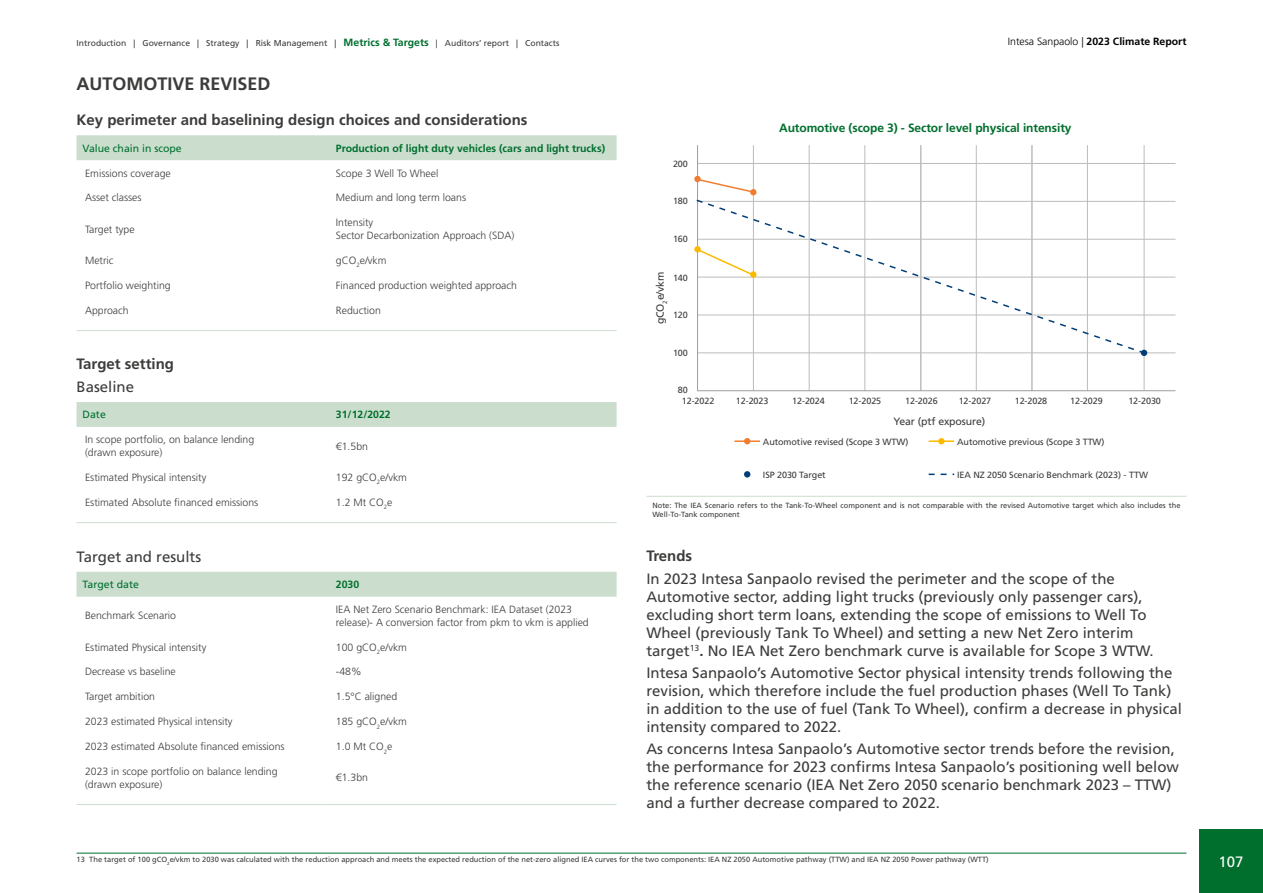
<style>
.page{position:relative;width:1263px;height:893px;background:#fff}
.page>*{position:absolute;margin:0;border:0;box-sizing:border-box;transform-origin:0 0}
.t1{font:700 18px "Frutiger LT Std";color:#3c3c3b}
.t2{font:15px/18px "Frutiger LT Std";color:#3c3c3b}
.t3{font:700 15px "Frutiger LT Std";color:#3c3c3b}
.t4{font:15px "Frutiger LT Std";color:#fff}
.t5{font:700 12px "Frutiger LT Std";letter-spacing:-.01em;color:#006f2e}
.t6{font:300 10.5px/12.6px "Frutiger LT Std";color:#3c3c3b}
.t7{font:700 10.5px "Frutiger LT Std";color:#006f2e}
.t8{font:700 10.5px "Frutiger LT Std";color:#000}
.t9{font:10.5px "Frutiger LT Std";color:#006f2e}
.t10{font:10.5px "Frutiger LT Std";letter-spacing:-.01em;color:#3c3c3b}
.t11{font:9px "Frutiger LT Std";letter-spacing:-.01em;color:#3c3c3b}
.t12{font:8.55px "Frutiger LT Std";color:#3c3c3b}
.t13{font:7.5px/9px "Frutiger LT Std";color:#3c3c3b}
.s1{font-weight:700;font-size:10.5px;color:#006f2e}
.s2{font-weight:300}
.s3{font-weight:700}
</style>
<div class="page">
<hr style="left:77px;top:853px;width:1109px;height:1px;background:#006f2e">
<div style="left:77px;top:135px;width:540px;height:25px;background:#cbdece"></div>
<hr style="left:77px;top:330px;width:250px;height:1px;background:#cbdece">
<hr style="left:327px;top:330px;width:290px;height:1px;background:#cbdece">
<div style="left:77px;top:402px;width:540px;height:25px;background:#cbdece"></div>
<hr style="left:77px;top:522px;width:250px;height:1px;background:#cbdece">
<hr style="left:327px;top:522px;width:290px;height:1px;background:#cbdece">
<div style="left:77px;top:572px;width:540px;height:25px;background:#cbdece"></div>
<hr style="left:77px;top:804px;width:250px;height:1px;background:#cbdece">
<hr style="left:327px;top:804px;width:290px;height:1px;background:#cbdece">
<hr style="left:646px;top:496px;width:540px;height:1px;background:#cbdece">
<hr style="left:697px;top:201px;width:478px;height:1px;background:#bcbcbc">
<hr style="left:697px;top:352px;width:478px;height:1px;background:#bcbcbc">
<hr style="left:697px;top:315px;width:478px;height:1px;background:#bcbcbc">
<hr style="left:697px;top:277px;width:478px;height:1px;background:#bcbcbc">
<hr style="left:697px;top:239px;width:478px;height:1px;background:#bcbcbc">
<hr style="left:753px;top:145px;width:1px;height:246px;background:#bcbcbc">
<hr style="left:809px;top:145px;width:1px;height:246px;background:#bcbcbc">
<hr style="left:864px;top:145px;width:1px;height:246px;background:#bcbcbc">
<hr style="left:920px;top:145px;width:1px;height:246px;background:#bcbcbc">
<hr style="left:976px;top:145px;width:1px;height:246px;background:#bcbcbc">
<hr style="left:1031px;top:145px;width:1px;height:246px;background:#bcbcbc">
<hr style="left:1032px;top:145px;width:1px;height:246px;background:#bcbcbc">
<hr style="left:1087px;top:145px;width:1px;height:246px;background:#bcbcbc">
<hr style="left:1144px;top:145px;width:1px;height:246px;background:#bcbcbc">
<hr style="left:697px;top:163px;width:478px;height:1px;background:#bcbcbc">
<hr style="left:697px;top:390px;width:478px;height:1px;background:#9d9d9c">
<hr style="left:697px;top:145px;width:1px;height:246px;background:#9d9d9c">
<svg style="left:695px;top:198px;width:451px;height:157px"></svg>
<svg style="left:1141px;top:350px;width:6px;height:6px"></svg>
<div style="left:694px;top:176px;width:7px;height:6px;background:#f07e31;border-radius:50%"></div>
<svg style="left:744px;top:471px;width:6px;height:6px"></svg>
<hr style="left:734px;top:440px;width:26px;height:2px;background:#f07e31">
<svg style="left:744px;top:438px;width:6px;height:6px"></svg>
<svg style="left:929px;top:474px;width:25px;height:1px"></svg>
<hr style="left:929px;top:440px;width:25px;height:2px;background:#fbba00">
<div style="left:938px;top:438px;width:7px;height:6px;background:#fbba00;border-radius:50%"></div>
<svg style="left:696px;top:178px;width:60px;height:17px"></svg>
<svg style="left:694px;top:246px;width:7px;height:6px"></svg>
<svg style="left:695px;top:248px;width:60px;height:29px"></svg>
<div style="left:1199px;top:829px;width:64px;height:64px;background:#006f2e"></div>
<p class="t12" style="left:77px;top:38px;width:484px">Introduction | Governance | Strategy | Risk Management | <span class="s1">Metrics &amp; Targets</span> | Auditors’ report | Contacts</p>
<p class="t8" style="left:1008px;top:35px;width:180px"><span class="s2">Intesa Sanpaolo |</span> 2023 Climate Report</p>
<p class="t1" style="left:77px;top:73px;width:196px">AUTOMOTIVE REVISED</p>
<p class="t3" style="left:77px;top:111px;width:452px">Key perimeter and baselining design choices and considerations</p>
<p class="t9" style="left:83px;top:142px;width:101px">Value chain in scope</p>
<p class="t7" style="left:336px;top:142px;width:271px">Production of light duty vehicles (cars and light trucks)</p>
<p class="t6" style="left:85px;top:167px;width:87px">Emissions coverage</p>
<p class="t6" style="left:336px;top:167px;width:104px">Scope 3 Well To Wheel</p>
<p class="t6" style="left:85px;top:192px;width:58px">Asset classes</p>
<p class="t6" style="left:336px;top:192px;width:132px">Medium and long term loans</p>
<p class="t6" style="left:85px;top:223px;width:51px">Target type</p>
<p class="t6" style="left:336px;top:217px;width:180px">Intensity<br>Sector Decarbonization Approach (SDA)</p>
<p class="t6" style="left:85px;top:254px;width:30px">Metric</p>
<p class="t6" style="left:336px;top:254px;width:52px">gCO<sub>2</sub>e/vkm</p>
<p class="t6" style="left:85px;top:279px;width:87px">Portfolio weighting</p>
<p class="t6" style="left:336px;top:279px;width:183px">Financed production weighted approach</p>
<p class="t6" style="left:85px;top:304px;width:45px">Approach</p>
<p class="t6" style="left:336px;top:304px;width:46px">Reduction</p>
<p class="t3" style="left:77px;top:355px;width:99px">Target setting</p>
<p class="t2" style="left:77px;top:378px;width:59px">Baseline</p>
<p class="t9" style="left:83px;top:409px;width:25px">Date</p>
<p class="t7" style="left:336px;top:409px;width:56px">31/12/2022</p>
<p class="t6" style="left:85px;top:433px;width:171px">In scope portfolio, on balance lending (drawn exposure)</p>
<p class="t6" style="left:336px;top:440px;width:34px">€1.5bn</p>
<p class="t6" style="left:85px;top:471px;width:123px">Estimated Physical intensity</p>
<p class="t6" style="left:336px;top:471px;width:73px">192 gCO<sub>2</sub>e/vkm</p>
<p class="t6" style="left:85px;top:496px;width:175px">Estimated Absolute financed emissions</p>
<p class="t6" style="left:336px;top:496px;width:58px">1.2 Mt CO<sub>2</sub>e</p>
<p class="t2" style="left:77px;top:547px;width:126px">Target and results</p>
<p class="t9" style="left:83px;top:578px;width:58px">Target date</p>
<p class="t7" style="left:336px;top:578px;width:25px">2030</p>
<p class="t6" style="left:85px;top:610px;width:93px">Benchmark Scenario</p>
<p class="t6" style="left:336px;top:603px;width:254px">IEA Net Zero Scenario Benchmark: IEA Dataset (2023 release)- A conversion factor from pkm to vkm is applied</p>
<p class="t6" style="left:85px;top:641px;width:123px">Estimated Physical intensity</p>
<p class="t6" style="left:336px;top:641px;width:73px">100 gCO<sub>2</sub>e/vkm</p>
<p class="t6" style="left:85px;top:666px;width:92px">Decrease vs baseline</p>
<p class="t6" style="left:336px;top:666px;width:27px">-48%</p>
<p class="t6" style="left:85px;top:690px;width:72px">Target ambition</p>
<p class="t6" style="left:336px;top:690px;width:63px">1.5°C aligned</p>
<p class="t6" style="left:85px;top:715px;width:149px">2023 estimated Physical intensity</p>
<p class="t6" style="left:336px;top:715px;width:73px">185 gCO<sub>2</sub>e/vkm</p>
<p class="t6" style="left:85px;top:740px;width:201px">2023 estimated Absolute financed emissions</p>
<p class="t6" style="left:336px;top:740px;width:58px">1.0 Mt CO<sub>2</sub>e</p>
<p class="t6" style="left:85px;top:765px;width:194px">2023 in scope portfolio on balance lending (drawn exposure)</p>
<p class="t6" style="left:336px;top:771px;width:34px">€1.3bn</p>
<p class="t11" style="left:673px;top:159px;width:16px">200</p>
<p class="t11" style="left:673px;top:196px;width:16px">180</p>
<p class="t11" style="left:673px;top:234px;width:16px">160</p>
<p class="t10" style="left:654px;top:324px;width:54px;rotate:-90deg">gCO<sub>2</sub>e/vkm</p>
<p class="t11" style="left:673px;top:272px;width:16px">140</p>
<p class="t11" style="left:673px;top:310px;width:16px">120</p>
<p class="t11" style="left:673px;top:347px;width:16px">100</p>
<p class="t11" style="left:678px;top:385px;width:11px">80</p>
<p class="t5" style="left:779px;top:121px;width:294px">Automotive (scope 3) - Sector level physical intensity</p>
<p class="t11" style="left:682px;top:396px;width:34px">12-2022</p>
<p class="t11" style="left:736px;top:396px;width:34px">12-2023</p>
<p class="t11" style="left:792px;top:396px;width:34px">12-2024</p>
<p class="t11" style="left:849px;top:396px;width:34px">12-2025</p>
<p class="t11" style="left:905px;top:396px;width:34px">12-2026</p>
<p class="t11" style="left:959px;top:396px;width:34px">12-2027</p>
<p class="t11" style="left:1015px;top:396px;width:34px">12-2028</p>
<p class="t11" style="left:1070px;top:396px;width:34px">12-2029</p>
<p class="t11" style="left:1128px;top:396px;width:34px">12-2030</p>
<p class="t10" style="left:893px;top:416px;width:94px">Year (ptf exposure)</p>
<p class="t11" style="left:763px;top:436px;width:147px">Automotive revised (Scope 3 WTW)</p>
<p class="t11" style="left:763px;top:469px;width:64px">ISP 2030 Target</p>
<p class="t11" style="left:957px;top:436px;width:149px">Automotive previous (Scope 3 TTW)</p>
<p class="t11" style="left:957px;top:469px;width:192px">IEA NZ 2050 Scenario Benchmark (2023) - TTW</p>
<p class="t13" style="left:652px;top:501px;width:530px">Note: The IEA Scenario refers to the Tank-To-Wheel component and is not comparable with the revised Automotive target which also includes the<br>Well-To-Tank component</p>
<p class="t3" style="left:646px;top:547px;width:47px">Trends</p>
<p class="t2" style="left:646px;top:569px;width:509px">In 2023 Intesa Sanpaolo revised the perimeter and the scope of the Automotive sector, adding light trucks (previously only passenger cars), excluding short term loans, extending the scope of emissions to Well To Wheel (previously Tank To Wheel) and setting a new Net Zero interim target<sup>13</sup><span class="s3">.</span> No IEA Net Zero benchmark curve is available for Scope 3 WTW.</p>
<p class="t2" style="left:646px;top:664px;width:537px">Intesa Sanpaolo’s Automotive Sector physical intensity trends following the revision, which therefore include the fuel production phases (Well To Tank) in addition to the use of fuel (Tank To Wheel), confirm a decrease in physical intensity compared to 2022.</p>
<p class="t2" style="left:646px;top:740px;width:534px">As concerns Intesa Sanpaolo’s Automotive sector trends before the revision, the performance for 2023 confirms Intesa Sanpaolo’s positioning well below the reference scenario (IEA Net Zero 2050 scenario benchmark 2023 – TTW) and a further decrease compared to 2022.</p>
<p class="t13" style="left:77px;top:855px;width:914px">13 The target of 100 gCO<sub>2</sub>e/vkm to 2030 was calculated with the reduction approach and meets the expected reduction of the net-zero aligned IEA curves for the two components: IEA NZ 2050 Automotive pathway (TTW) and IEA NZ 2050 Power pathway (WTT)</p>
<p class="t4" style="left:1218px;top:853px;width:27px">107</p>
</div>
